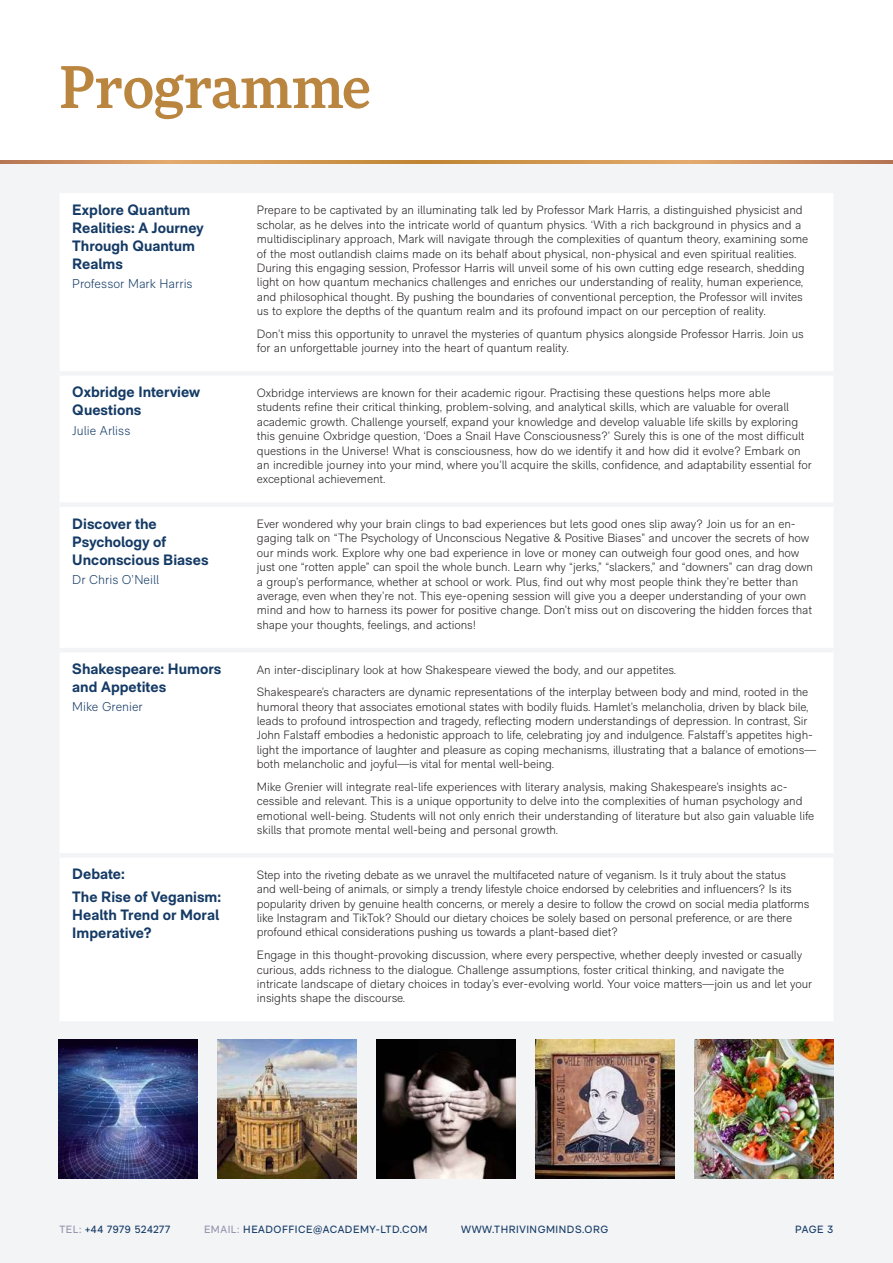
<style>
.page{position:relative;width:893px;height:1263px;background:#fff}
.page>*{position:absolute;margin:0;border:0;box-sizing:border-box;transform-origin:0 0}
.t1{font:500 57px "More Pro";letter-spacing:-.015em;color:#b9853f}
.t2{font:700 15px/18px "RM Neue";color:#143a65}
.t3{font:300 12.75px "RM Neue";color:#143a65}
.t4{font:300 12px/14.4px "RM Neue";letter-spacing:-.005em;color:#231f20}
.t5{font:10.5px "RM Neue";letter-spacing:.05em;color:#143a65}
.s1{color:#9294ad}
</style>
<div class="page">
<div style="left:0;top:161px;width:893px;height:1102px;background:#f3f4f6"></div>
<img style="left:58px;top:1040px;width:140px;height:139px">
<img style="left:694px;top:1040px;width:139px;height:139px">
<img style="left:217px;top:1040px;width:140px;height:139px">
<div style="left:60px;top:194px;width:773px;height:827px;background:#fff"></div>
<div style="left:60px;top:371px;width:191px;height:5px;background:#f3f4f6"></div>
<div style="left:251px;top:371px;width:582px;height:5px;background:#f3f4f6"></div>
<div style="left:60px;top:502px;width:191px;height:5px;background:#f3f4f6"></div>
<div style="left:251px;top:502px;width:582px;height:5px;background:#f3f4f6"></div>
<div style="left:60px;top:853px;width:191px;height:5px;background:#f3f4f6"></div>
<div style="left:251px;top:853px;width:582px;height:5px;background:#f3f4f6"></div>
<hr style="left:60px;top:648px;width:191px;height:4px;background:#f3f4f6">
<hr style="left:251px;top:648px;width:582px;height:4px;background:#f3f4f6">
<img style="left:376px;top:1040px;width:140px;height:139px">
<img style="left:535px;top:1040px;width:139px;height:139px">
<svg style="left:0;top:161px;width:893px;height:2px;background:#cf9357"></svg>
<h1 class="t1" style="left:60px;top:46px;width:313px">Programme</h1>
<p class="t2" style="left:72px;top:200px;width:133px">Explore Quantum<br>Realities: A Journey<br>Through Quantum<br>Realms</p>
<p class="t3" style="left:72px;top:276px;width:122px">Professor Mark Harris</p>
<p class="t4" style="left:257px;top:203px;width:553px">Prepare to be captivated by an illuminating talk led by Professor Mark Harris, a distinguished physicist and scholar, as he delves into the intricate world of quantum physics. ‘With a rich background in physics and a multidisciplinary approach, Mark will navigate through the complexities of quantum theory, examining some of the most outlandish claims made on its behalf about physical, non-physical and even spiritual realities.<br>During this engaging session, Professor Harris will unveil some of his own cutting edge research, shedding light on how quantum mechanics challenges and enriches our understanding of reality, human experience, and philosophical thought. By pushing the boundaries of conventional perception, the Professor will invites us to explore the depths of the quantum realm and its profound impact on our perception of reality.</p>
<p class="t4" style="left:257px;top:326px;width:548px">Don’t miss this opportunity to unravel the mysteries of quantum physics alongside Professor Harris. Join us for an unforgettable journey into the heart of quantum reality.</p>
<p class="t2" style="left:72px;top:383px;width:129px">Oxbridge Interview<br>Questions</p>
<p class="t3" style="left:72px;top:423px;width:60px">Julie Arliss</p>
<p class="t4" style="left:257px;top:385px;width:556px">Oxbridge interviews are known for their academic rigour. Practising these questions helps more able students refine their critical thinking, problem-solving, and analytical skills, which are valuable for overall academic growth. Challenge yourself, expand your knowledge and develop valuable life skills by exploring this genuine Oxbridge question, ‘Does a Snail Have Consciousness?’ Surely this is one of the most difficult questions in the Universe! What is consciousness, how do we identify it and how did it evolve? Embark on an incredible journey into your mind, where you’ll acquire the skills, confidence, and adaptability essential for exceptional achievement.</p>
<p class="t2" style="left:72px;top:514px;width:138px">Discover the<br>Psychology of<br>Unconscious Biases</p>
<p class="t3" style="left:72px;top:572px;width:88px">Dr Chris O’Neill</p>
<p class="t4" style="left:257px;top:517px;width:558px">Ever wondered why your brain clings to bad experiences but lets good ones slip away? Join us for an en&shy;gaging talk on “The Psychology of Unconscious Negative &amp; Positive Biases” and uncover the secrets of how our minds work. Explore why one bad experience in love or money can outweigh four good ones, and how just one “rotten apple” can spoil the whole bunch. Learn why “jerks,” “slackers,” and “downers” can drag down a group’s performance, whether at school or work. Plus, find out why most people think they’re better than average, even when they’re not. This eye-opening session will give you a deeper understanding of your own mind and how to harness its power for positive change. Don’t miss out on discovering the hidden forces that shape your thoughts, feelings, and actions!</p>
<p class="t2" style="left:72px;top:660px;width:151px">Shakespeare: Humors and Appetites</p>
<p class="t3" style="left:72px;top:699px;width:72px">Mike Grenier</p>
<p class="t4" style="left:257px;top:658px;width:553px;line-height:22.6px">An inter-disciplinary look at how Shakespeare viewed the body, and our appetites.<br>Shakespeare’s characters are dynamic representations of the interplay between body and mind, rooted in the</p>
<p class="t4" style="left:257px;top:699px;width:561px">humoral theory that associates emotional states with bodily fluids. Hamlet’s melancholia, driven by black bile, leads to profound introspection and tragedy, reflecting modern understandings of depression. In contrast, Sir John Falstaff embodies a hedonistic approach to life, celebrating joy and indulgence. Falstaff’s appetites high&shy;light the importance of laughter and pleasure as coping mechanisms, illustrating that a balance of emotions— both melancholic and joyful—is vital for mental well-being.</p>
<p class="t4" style="left:257px;top:779px;width:559px">Mike Grenier will integrate real-life experiences with literary analysis, making Shakespeare’s insights ac&shy;cessible and relevant. This is a unique opportunity to delve into the complexities of human psychology and emotional well-being. Students will not only enrich their understanding of literature but also gain valuable life skills that promote mental well-being and personal growth.</p>
<p class="t2" style="left:72px;top:863px;width:151px;line-height:22.2px">Debate:<br>The Rise of Veganism:</p>
<p class="t2" style="left:72px;top:905px;width:148px">Health Trend or Moral<br>Imperative?</p>
<p class="t4" style="left:257px;top:867px;width:554px">Step into the riveting debate as we unravel the multifaceted nature of veganism. Is it truly about the status<br>and well-being of animals, or simply a trendy lifestyle choice endorsed by celebrities and influencers? Is its popularity driven by genuine health concerns, or merely a desire to follow the crowd on social media platforms like Instagram and TikTok? Should our dietary choices be solely based on personal preference, or are there profound ethical considerations pushing us towards a plant-based diet?</p>
<p class="t4" style="left:257px;top:948px;width:557px">Engage in this thought-provoking discussion, where every perspective, whether deeply invested or casually curious, adds richness to the dialogue. Challenge assumptions, foster critical thinking, and navigate the intricate landscape of dietary choices in today’s ever-evolving world. Your voice matters—join us and let your insights shape the discourse.</p>
<p class="t5" style="left:60px;top:1223px;width:112px"><span class="s1">TEL:</span> +44 7979 524277</p>
<p class="t5" style="left:204px;top:1223px;width:225px"><span class="s1">EMAIL:</span> HEADOFFICE@ACADEMY-LTD.COM</p>
<p class="t5" style="left:461px;top:1223px;width:149px">WWW.THRIVINGMINDS.ORG</p>
<p class="t5" style="left:795px;top:1223px;width:40px">PAGE 3</p>
</div>
